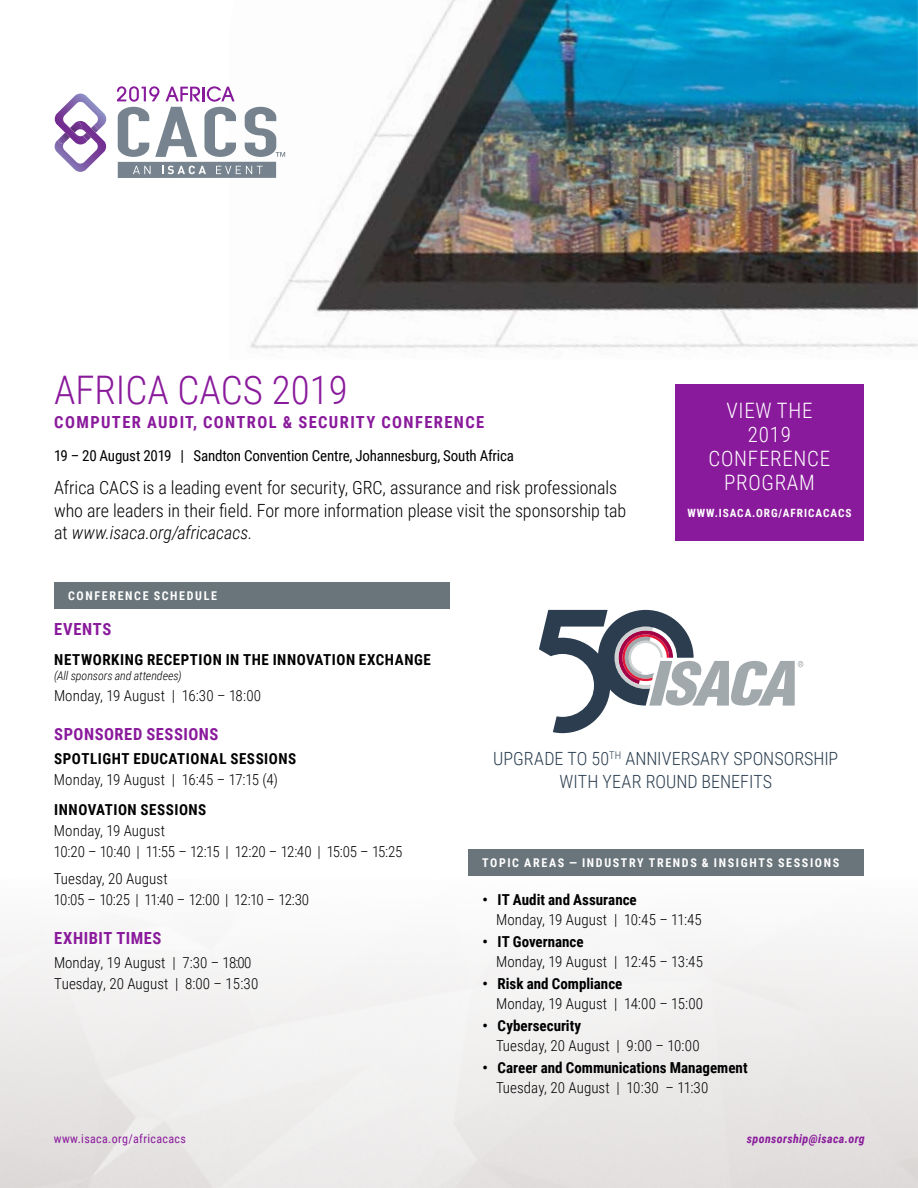
<style>
.page{position:relative;width:918px;height:1188px;background:#fff}
.page>*{position:absolute;margin:0;border:0;box-sizing:border-box;transform-origin:0 0}
.t1{font:300 39.45px "Roboto Condensed";color:#8a1a9c}
.t2{font:300 21.15px/24px "Roboto Condensed";letter-spacing:.035em;color:#fff;text-align:center}
.t3{font:300 18.15px/22.5px "Roboto Condensed";letter-spacing:-.005em;color:#000}
.t4{font:300 18.15px/22.5px "Roboto Condensed";color:#2a3d4f;text-align:center}
.t5{font:700 16.65px "Roboto Condensed";letter-spacing:.07em;color:#8a1a9c}
.t6{font:700 16.65px "Roboto Condensed";letter-spacing:.03em;color:#8a1a9c}
.t7{font:300 15.15px/21px "Roboto Condensed";color:#000}
.t8{font:700 15.15px "Roboto Condensed";letter-spacing:.005em;color:#000}
.t9{font:700 15.15px "Roboto Condensed";letter-spacing:.035em;color:#000}
.t10{font:15.15px "Roboto Condensed";letter-spacing:-.01em;color:#000}
.t11{font:700 12.15px "Roboto Condensed";letter-spacing:.135em;color:#fff}
.t12{font:italic 300 12.15px "Roboto Condensed";letter-spacing:-.005em;color:#000}
.t13{font:12.15px "Roboto Condensed";letter-spacing:.03em;color:#8a1a9c}
.t14{font:italic 700 12.15px "Roboto Condensed";letter-spacing:.03em;color:#8a1a9c}
.t15{font:700 11.4px "Roboto Condensed";letter-spacing:.085em;color:#fff}
.s1{font-style:italic}
</style>
<div class="page">
<img style="left:229px;top:0;width:689px;height:351px">
<div style="left:118px;top:162px;width:158px;height:16px;background:#77848f"></div>
<svg style="left:133px;top:166px;width:18px;height:8px"></svg>
<svg style="left:162px;top:166px;width:44px;height:8px"></svg>
<svg style="left:216px;top:166px;width:47px;height:8px"></svg>
<svg style="left:117px;top:86px;width:119px;height:71px"></svg>
<svg style="left:54px;top:94px;width:53px;height:78px"></svg>
<svg style="left:245px;top:107px;width:40px;height:50px"></svg>
<div style="left:676px;top:385px;width:188px;height:156px;background:#8a1a9c"></div>
<div style="left:468px;top:849px;width:396px;height:27px;background:#6a747b"></div>
<div style="left:54px;top:582px;width:396px;height:27px;background:#6a747b"></div>
<svg style="left:539px;top:610px;width:264px;height:123px"></svg>
<h1 class="t1" style="left:54px;top:363px;width:295px">AFRICA CACS 2019</h1>
<p class="t5" style="left:54px;top:411px;width:432px">COMPUTER AUDIT, CONTROL &amp; SECURITY CONFERENCE</p>
<p class="t10" style="left:54px;top:445px;width:462px">19 – 20 August 2019 | Sandton Convention Centre, Johannesburg, South Africa</p>
<p class="t3" style="left:54px;top:476px;width:574px">Africa CACS is a leading event for security, GRC, assurance and risk professionals who are leaders in their field. For more information please visit the sponsorship tab at <span class="s1">www.isaca.org/africacacs.</span></p>
<p class="t11" style="left:68px;top:587px;width:151px">CONFERENCE SCHEDULE</p>
<h2 class="t2" style="left:709px;top:398px;width:123px">VIEW THE<br>2019<br>CONFERENCE<br>PROGRAM</h2>
<p class="t15" style="left:688px;top:505px;width:165px">WWW.ISACA.ORG/AFRICACACS</p>
<p class="t5" style="left:54px;top:618px;width:58px">EVENTS</p>
<p class="t9" style="left:54px;top:649px;width:378px">NETWORKING RECEPTION IN THE INNOVATION EXCHANGE</p>
<p class="t12" style="left:54px;top:667px;width:129px">(All sponsors and attendees)</p>
<p class="t7" style="left:54px;top:685px;width:209px">Monday, 19 August | 16:30 – 18:00</p>
<p class="t6" style="left:54px;top:723px;width:166px">SPONSORED SESSIONS</p>
<p class="t9" style="left:54px;top:748px;width:244px">SPOTLIGHT EDUCATIONAL SESSIONS</p>
<p class="t7" style="left:54px;top:769px;width:226px">Monday, 19 August | 16:45 – 17:15 (4)</p>
<p class="t9" style="left:54px;top:799px;width:154px">INNOVATION SESSIONS</p>
<p class="t7" style="left:54px;top:820px;width:350px">Monday, 19 August<br>10:20 – 10:40 | 11:55 – 12:15 | 12:20 – 12:40 | 15:05 – 15:25</p>
<p class="t7" style="left:54px;top:868px;width:257px">Tuesday, 20 August<br>10:05 – 10:25 | 11:40 – 12:00 | 12:10 – 12:30</p>
<p class="t6" style="left:54px;top:927px;width:109px">EXHIBIT TIMES</p>
<p class="t7" style="left:54px;top:952px;width:206px">Monday, 19 August | 7:30 – 18:00<br>Tuesday, 20 August | 8:00 – 15:30</p>
<p class="t4" style="left:493px;top:747px;width:347px">UPGRADE TO 50<sup>TH</sup> ANNIVERSARY SPONSORSHIP<br>WITH YEAR ROUND BENEFITS</p>
<p class="t11" style="left:482px;top:854px;width:359px">TOPIC AREAS — INDUSTRY TRENDS &amp; INSIGHTS SESSIONS</p>
<p class="t8" style="left:483px;top:889px;width:156px">• IT Audit and Assurance</p>
<p class="t7" style="left:496px;top:909px;width:207px">Monday, 19 August | 10:45 – 11:45</p>
<p class="t8" style="left:483px;top:931px;width:103px">• IT Governance</p>
<p class="t7" style="left:496px;top:951px;width:208px">Monday, 19 August | 12:45 – 13:45</p>
<p class="t8" style="left:483px;top:973px;width:141px">• Risk and Compliance</p>
<p class="t7" style="left:496px;top:993px;width:209px">Monday, 19 August | 14:00 – 15:00</p>
<p class="t8" style="left:483px;top:1015px;width:100px">• Cybersecurity</p>
<p class="t7" style="left:496px;top:1035px;width:205px">Tuesday, 20 August | 9:00 – 10:00</p>
<p class="t8" style="left:483px;top:1057px;width:266px">• Career and Communications Management</p>
<p class="t7" style="left:496px;top:1077px;width:214px">Tuesday, 20 August | 10:30 – 11:30</p>
<p class="t13" style="left:54px;top:1130px;width:133px">www.isaca.org/africacacs</p>
<p class="t14" style="left:747px;top:1130px;width:119px">sponsorship@isaca.org</p>
</div>
